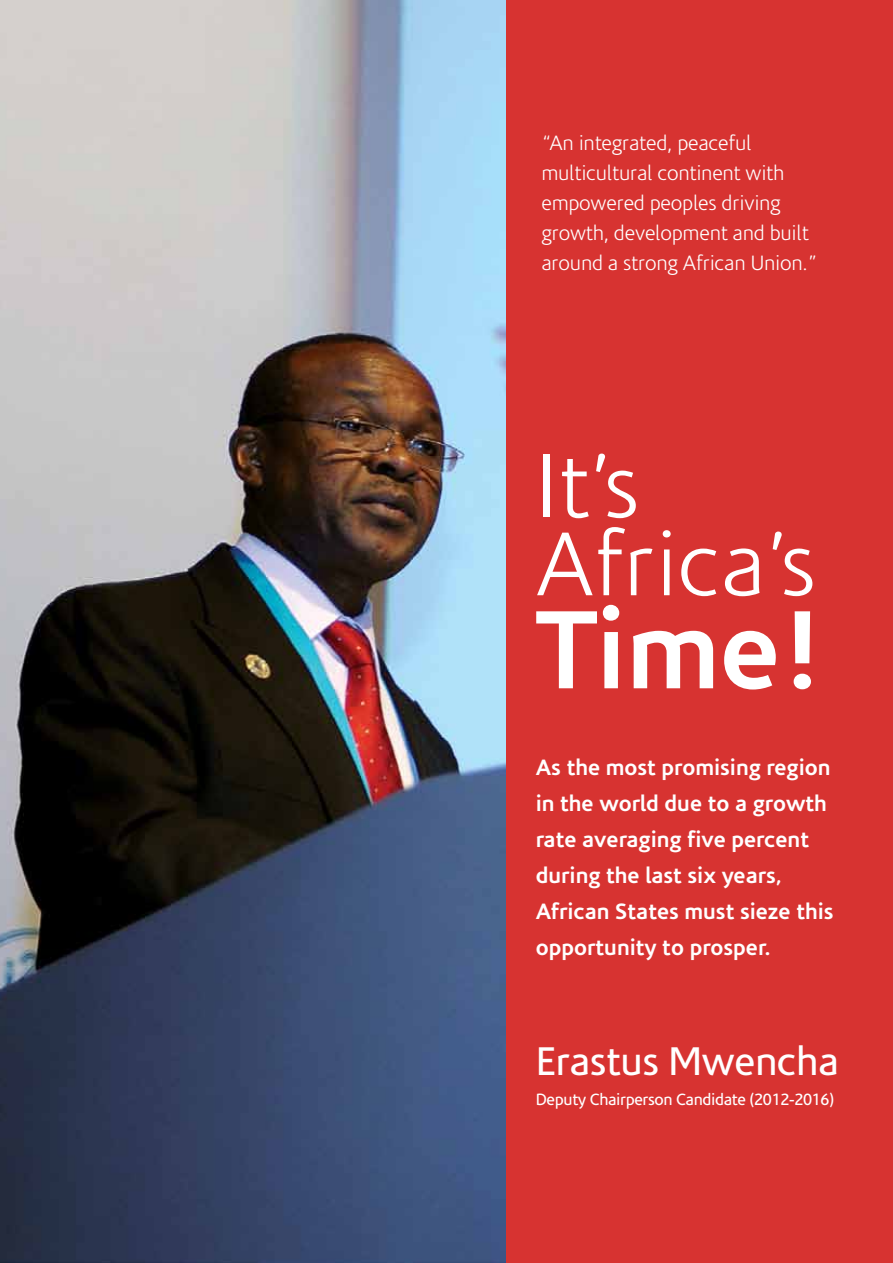
<style>
.page{position:relative;width:893px;height:1263px;background:#fff}
.page>*{position:absolute;margin:0;border:0;box-sizing:border-box;transform-origin:0 0}
.t1{font:700 112.5px "Corisande";color:#fff}
.t2{font:300 91.5px/78px "Corisande";color:#fff}
.t3{font:40.5px "Corisande";letter-spacing:-.01em;color:#fff}
.t4{font:700 22.5px/36px "Corisande";color:#fff}
.t5{font:300 21px/30px "Corisande";letter-spacing:-.01em;color:#fff}
.t6{font:16.5px "Corisande";letter-spacing:-.02em;color:#fff}
</style>
<div class="page">
<img style="left:0;top:0;width:506px;height:1263px">
<div style="left:506px;top:0;width:387px;height:1263px;background:#d73331"></div>
<p class="t5" style="left:541px;top:128px;width:278px">“An integrated, peaceful multicultural continent with empowered peoples driving growth, development and built around a strong African Union.”</p>
<h2 class="t2" style="left:536px;top:450px;width:282px">It’s<br>Africa’s</h2>
<h1 class="t1" style="left:536px;top:585px;width:290px">Time!</h1>
<p class="t4" style="left:536px;top:750px;width:299px">As the most promising region in the world due to a growth rate averaging five percent during the last six years,<br>African States must sieze this opportunity to prosper.</p>
<h3 class="t3" style="left:536px;top:1039px;width:305px">Erastus Mwencha</h3>
<p class="t6" style="left:536px;top:1091px;width:300px">Deputy Chairperson Candidate (2012-2016)</p>
</div>
